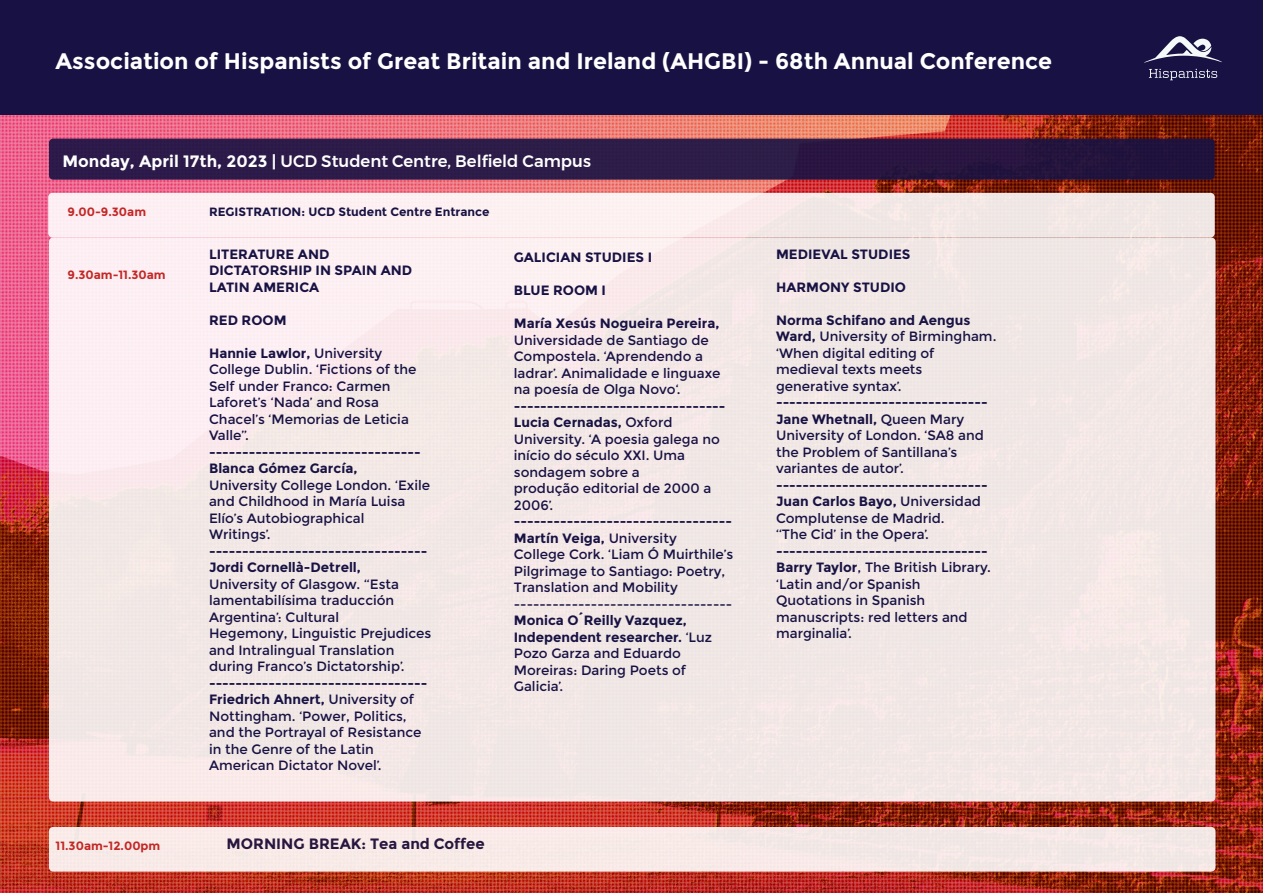
<style>
.page{position:relative;width:1263px;height:893px;background:#fff}
.page>*{position:absolute;margin:0;border:0;box-sizing:border-box;transform-origin:0 0}
.t1{font:700 22.5px "Montserrat";color:#fff}
.t2{font:500 16.5px "Montserrat";color:#fff}
.t3{font:700 15px "Montserrat";color:#171243}
.t4{font:13.5px/16.5px "Montserrat";color:#171243}
.t5{font:700 13.5px/16.5px "Montserrat";color:#171243}
.t6{font:700 12px "Montserrat";color:#c32826}
.t7{font:700 12px "Montserrat";color:#171243}
.s1{font-weight:700}
.s2{font-weight:400}
</style>
<div class="page">
<img style="left:0;top:114px;width:1263px;height:779px">
<div style="left:0;top:0;width:1263px;height:114px;background:#171243"></div>
<div style="left:48px;top:193px;width:1167px;height:44px;background:linear-gradient(to right,#fff2f6,#f0e7e3);border-radius:4px"></div>
<div style="left:49px;top:237px;width:1166px;height:564px;background:linear-gradient(to right,#f7eaeb,#f0e7e4);border-radius:4px"></div>
<div style="left:49px;top:139px;width:1166px;height:41px;background:#2c1a47;border-radius:4px"></div>
<div style="left:49px;top:827px;width:1166px;height:45px;background:#f7eae7;border-radius:4px"></div>
<svg style="left:1144px;top:36px;width:78px;height:27px"></svg>
<svg style="left:1149px;top:69px;width:68px;height:11px"></svg>
<p class="t1" style="left:56px;top:47px;width:998px">Association of Hispanists of Great Britain and Ireland (AHGBI) - 68th Annual Conference</p>
<p class="t2" style="left:62px;top:148px;width:530px"><span class="s1">Monday, April 17th, 2023 |</span> UCD Student Centre, Belfield Campus</p>
<p class="t6" style="left:67px;top:204px;width:80px">9.00-9.30am</p>
<p class="t6" style="left:67px;top:268px;width:100px">9.30am-11.30am</p>
<p class="t6" style="left:56px;top:838px;width:106px">11.30am-12.00pm</p>
<p class="t7" style="left:209px;top:204px;width:282px">REGISTRATION: UCD Student Centre Entrance</p>
<p class="t5" style="left:209px;top:246px;width:122px">LITERATURE AND</p>
<p class="t5" style="left:209px;top:262px;width:205px">DICTATORSHIP IN SPAIN AND<br>LATIN AMERICA</p>
<p class="t5" style="left:209px;top:312px;width:79px">RED ROOM</p>
<p class="t5" style="left:209px;top:345px;width:175px">Hannie Lawlor, <span class="s2">University</span></p>
<p class="t4" style="left:209px;top:361px;width:209px">College Dublin. ‘Fictions of the<br>Self under Franco: Carmen</p>
<p class="t4" style="left:209px;top:394px;width:171px">Laforet’s ‘Nada’ and Rosa</p>
<p class="t4" style="left:209px;top:411px;width:201px">Chacel’s ‘Memorias de Leticia<br>Valle’’.</p>
<p class="t5" style="left:209px;top:444px;width:213px">--------------------------------</p>
<p class="t5" style="left:209px;top:460px;width:150px">Blanca Gómez García,</p>
<p class="t4" style="left:209px;top:477px;width:223px">University College London. ‘Exile and Childhood in María Luisa<br>Elío’s Autobiographical</p>
<p class="t4" style="left:209px;top:526px;width:63px">Writings’.</p>
<p class="t5" style="left:209px;top:543px;width:220px">---------------------------------</p>
<p class="t5" style="left:209px;top:559px;width:153px">Jordi Cornellà-Detrell,</p>
<p class="t4" style="left:209px;top:576px;width:192px">University of Glasgow. ‘‘Esta lamentabilísima traducción</p>
<p class="t4" style="left:209px;top:609px;width:132px">Argentina’: Cultural</p>
<p class="t4" style="left:209px;top:625px;width:224px">Hegemony, Linguistic Prejudices and Intralingual Translation</p>
<p class="t4" style="left:209px;top:658px;width:197px">during Franco’s Dictatorship’.</p>
<p class="t5" style="left:209px;top:675px;width:220px">---------------------------------</p>
<p class="t4" style="left:209px;top:691px;width:214px"><span class="s1">Friedrich Ahnert,</span> University of<br>Nottingham. ‘Power, Politics, and the Portrayal of Resistance in the Genre of the Latin</p>
<p class="t4" style="left:209px;top:757px;width:174px">American Dictator Novel’.</p>
<p class="t5" style="left:514px;top:249px;width:140px">GALICIAN STUDIES I</p>
<p class="t5" style="left:514px;top:282px;width:94px">BLUE ROOM I</p>
<p class="t4" style="left:514px;top:315px;width:208px"><span class="s1">María Xesús Nogueira Pereira,<br></span>Universidade de Santiago de<br>Compostela. ‘Aprendendo a ladrar’. Animalidade e linguaxe na poesía de Olga Novo‘.</p>
<p class="t5" style="left:514px;top:398px;width:213px">--------------------------------</p>
<p class="t5" style="left:514px;top:414px;width:160px">Lucia Cernadas, <span class="s2">Oxford</span></p>
<p class="t4" style="left:514px;top:431px;width:208px">University. ‘A poesia galega no início do século XXI. Uma</p>
<p class="t4" style="left:514px;top:464px;width:127px">sondagem sobre a</p>
<p class="t4" style="left:514px;top:480px;width:199px">produção editorial de 2000 a<br>2006’.</p>
<p class="t5" style="left:514px;top:513px;width:220px">---------------------------------</p>
<p class="t5" style="left:514px;top:530px;width:164px">Martín Veiga, <span class="s2">University</span></p>
<p class="t4" style="left:514px;top:546px;width:221px">College Cork. ‘Liam Ó Muirthile’s<br>Pilgrimage to Santiago: Poetry,<br>Translation and Mobility</p>
<p class="t4" style="left:514px;top:596px;width:220px">----------------------------------</p>
<p class="t5" style="left:514px;top:612px;width:174px">Monica O´Reilly Vazquez,</p>
<p class="t4" style="left:514px;top:629px;width:200px"><span class="s1">Independent researcher.</span> ‘Luz<br>Pozo Garza and Eduardo</p>
<p class="t4" style="left:514px;top:662px;width:174px">Moreiras: Daring Poets of</p>
<p class="t4" style="left:514px;top:678px;width:51px">Galicia’.</p>
<p class="t3" style="left:226px;top:835px;width:260px">MORNING BREAK: Tea and Coffee</p>
<p class="t5" style="left:776px;top:246px;width:136px">MEDIEVAL STUDIES</p>
<p class="t5" style="left:776px;top:279px;width:131px">HARMONY STUDIO</p>
<p class="t4" style="left:776px;top:312px;width:222px"><span class="s1">Norma Schifano and Aengus<br>Ward,</span> University of Birmingham. ‘When digital editing of</p>
<p class="t4" style="left:776px;top:361px;width:148px">medieval texts meets</p>
<p class="t4" style="left:776px;top:378px;width:127px">generative syntax’.</p>
<p class="t5" style="left:776px;top:394px;width:213px">--------------------------------</p>
<p class="t5" style="left:776px;top:411px;width:190px">Jane Whetnall, <span class="s2">Queen Mary</span></p>
<p class="t4" style="left:776px;top:427px;width:209px">University of London. ‘SA8 and the Problem of Santillana’s</p>
<p class="t4" style="left:776px;top:460px;width:129px">variantes de autor’.</p>
<p class="t5" style="left:776px;top:477px;width:213px">--------------------------------</p>
<p class="t4" style="left:776px;top:493px;width:206px"><span class="s1">Juan Carlos Bayo,</span> Universidad<br>Complutense de Madrid.</p>
<p class="t4" style="left:776px;top:526px;width:154px">‘‘The Cid’ in the Opera’.</p>
<p class="t5" style="left:776px;top:543px;width:213px">--------------------------------</p>
<p class="t4" style="left:776px;top:559px;width:216px"><span class="s1">Barry Taylor</span>, The British Library.</p>
<p class="t4" style="left:776px;top:576px;width:146px">‘Latin and/or Spanish</p>
<p class="t4" style="left:776px;top:592px;width:151px">Quotations in Spanish</p>
<p class="t4" style="left:776px;top:609px;width:193px">manuscripts: red letters and</p>
<p class="t4" style="left:776px;top:625px;width:77px">marginalia’.</p>
</div>
